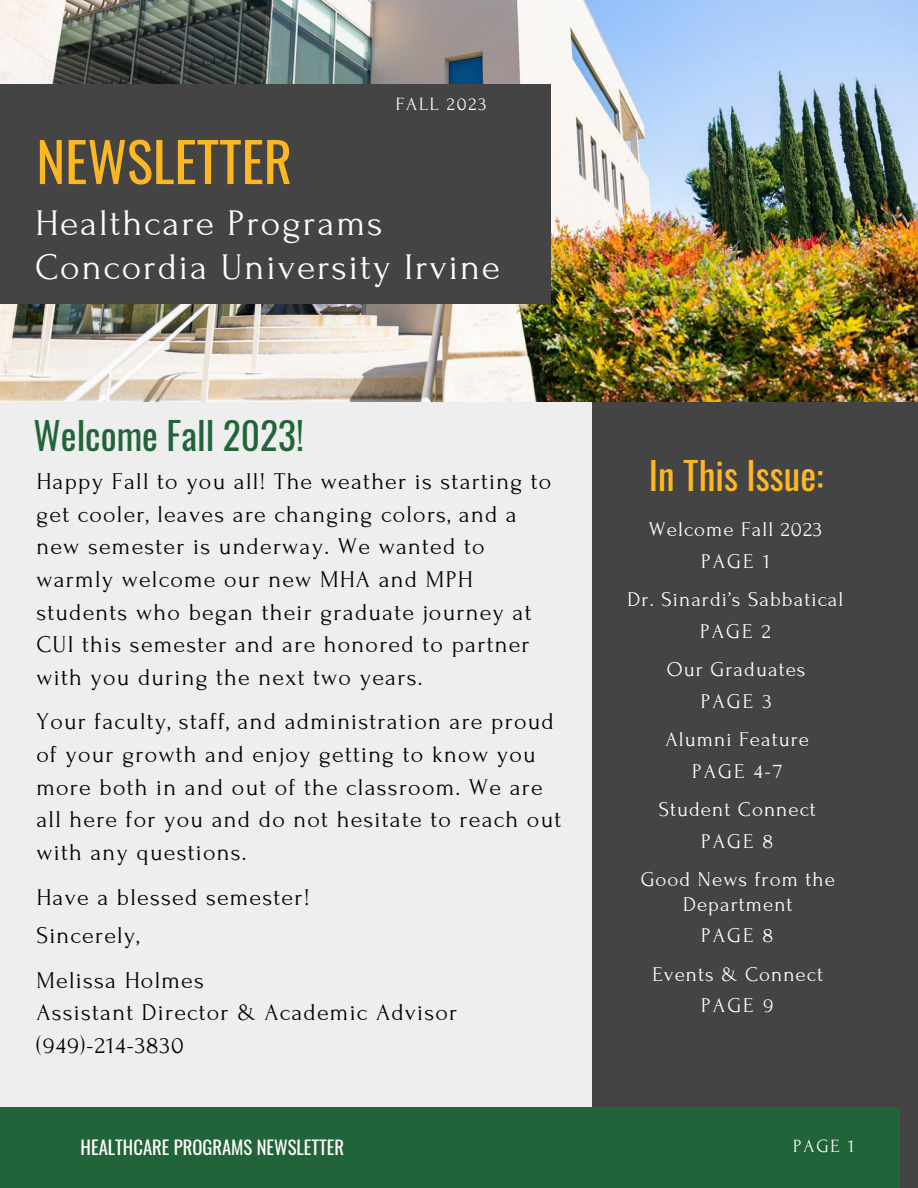
<style>
.page{position:relative;width:918px;height:1188px;background:#eee}
.page>*{position:absolute;margin:0;border:0;box-sizing:border-box;transform-origin:0 0}
.t1{font:54.45px "Oswald";color:#fdb724}
.t2{font:37.5px/43.8px "Forum";letter-spacing:.05em;color:#fff}
.t3{font:37.5px "Oswald";color:#226439}
.t4{font:37.5px "Oswald";color:#fdb724}
.t5{font:24px/32.7px "Forum";letter-spacing:.05em;color:#000}
.t6{font:21px/31.7px "Forum";letter-spacing:.05em;color:#fff;text-align:center}
.t7{font:18.6px "Oswald";color:#fff}
.t8{font:18.6px "Forum";letter-spacing:.1em;color:#fff}
</style>
<div class="page">
<div style="left:593px;top:342px;width:325px;height:846px;background:#444"></div>
<img style="left:0;top:0;width:918px;height:402px">
<div style="left:0;top:84px;width:550px;height:219px;background:#444"></div>
<div style="left:0;top:1107px;width:900px;height:81px;background:#226439"></div>
<h1 class="t1" style="left:36px;top:119px;width:257px">NEWSLETTER</h1>
<p class="t8" style="left:396px;top:94px;width:92px">FALL 2023</p>
<h2 class="t2" style="left:35px;top:202px;width:467px">Healthcare Programs<br>Concordia University Irvine</h2>
<h2 class="t3" style="left:34px;top:406px;width:272px">Welcome Fall 2023!</h2>
<p class="t5" style="left:36px;top:465px;width:517px">Happy Fall to you all! The weather is starting to get cooler, leaves are changing colors, and a new semester is underway. We wanted to warmly welcome our new MHA and MPH students who began their graduate journey at CUI this semester and are honored to partner with you during the next two years.</p>
<p class="t5" style="left:36px;top:706px;width:526px">Your faculty, staff, and administration are proud of your growth and enjoy getting to know you more both in and out of the classroom. We are all here for you and do not hesitate to reach out with any questions.</p>
<p class="t5" style="left:36px;top:878px;width:275px;line-height:38.7px">Have a blessed semester!<br>Sincerely,</p>
<p class="t5" style="left:36px;top:964px;width:422px">Melissa Holmes<br>Assistant Director &amp; Academic Advisor (949)-214-3830</p>
<h2 class="t4" style="left:649px;top:446px;width:176px">In This Issue:</h2>
<p class="t6" style="left:649px;top:514px;width:175px">Welcome Fall 2023<br>PAGE 1</p>
<p class="t6" style="left:628px;top:584px;width:217px">Dr. Sinardi’s Sabbatical<br>PAGE 2</p>
<p class="t6" style="left:667px;top:654px;width:140px">Our Graduates<br>PAGE 3</p>
<p class="t6" style="left:665px;top:724px;width:145px">Alumni Feature<br>PAGE 4-7</p>
<p class="t6" style="left:659px;top:794px;width:159px">Student Connect<br>PAGE 8</p>
<p class="t6" style="left:641px;top:867px;width:196px;line-height:24.8px">Good News from the<br>Department</p>
<p class="t6" style="left:653px;top:917px;width:172px;line-height:38.2px">PAGE 8<br>Events &amp; Connect</p>
<p class="t6" style="left:701px;top:990px;width:74px">PAGE 9</p>
<p class="t7" style="left:81px;top:1133px;width:265px">HEALTHCARE PROGRAMS NEWSLETTER</p>
<p class="t8" style="left:793px;top:1136px;width:62px">PAGE 1</p>
</div>
